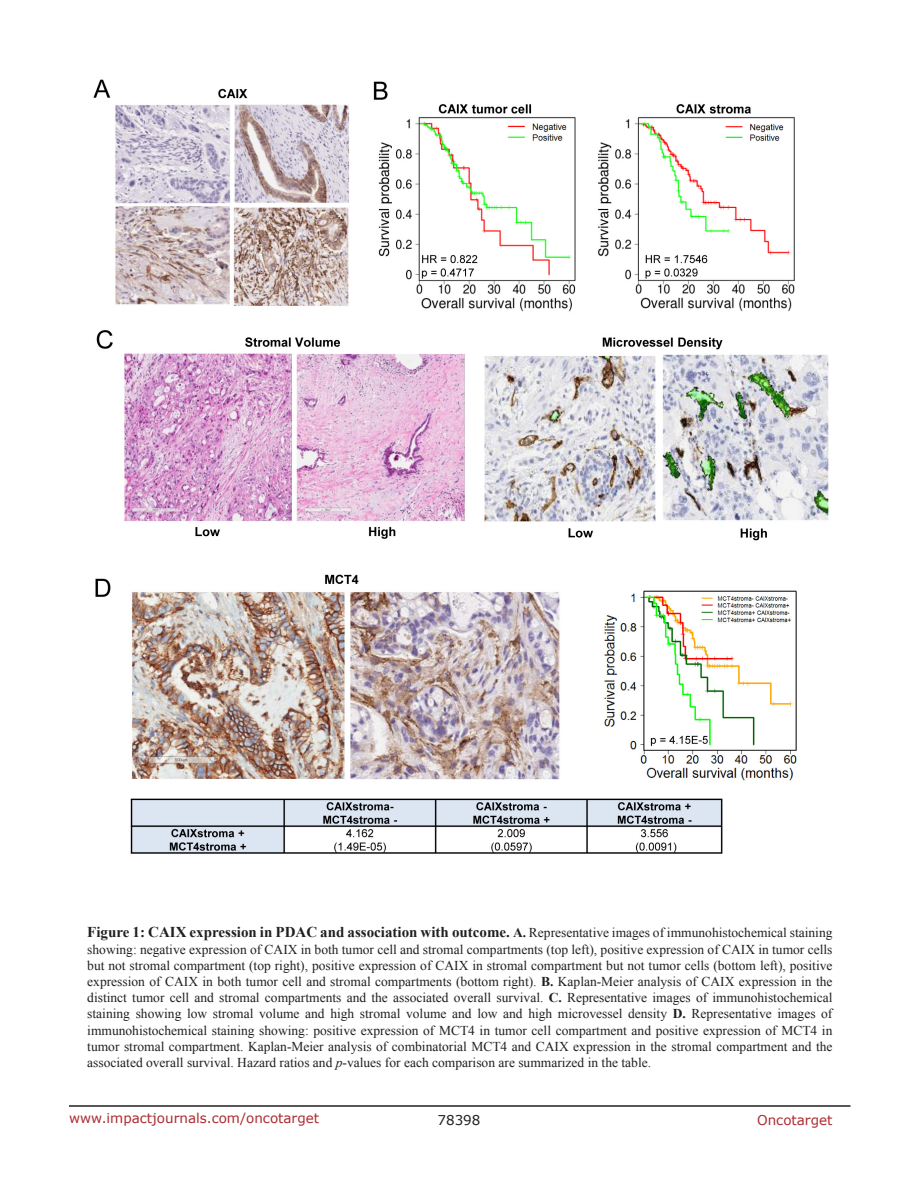
<style>
.page{position:relative;width:918px;height:1188px;background:#fff}
.page>*{position:absolute;margin:0;border:0;box-sizing:border-box;transform-origin:0 0}
.FigureText{font:700 15px "Times New Roman";color:#221f22}
.FigureText-2{font:13.5px/16.2px "Times New Roman";color:#221f22;text-align:justify}
.t1{font:13.5px "Verdana";color:#ac2b31}
.t2{font:13.5px "Verdana";color:#221f22}
.s1{font-size:13.5px}
.s2{font-weight:400;font-size:13.5px}
.s3{font-weight:700}
.s4{font-style:italic}
</style>
<div class="page">
<hr style="left:69px;top:1105px;width:781px;height:2px;background:#231f20">
<img style="left:93px;top:79px;width:736px;height:775px">
<p class="FigureText" style="left:87px;top:922px;width:747px">Figure 1: CAIX expression in PDAC and association with outcome. <span class="s1">A.</span> <span class="s2">Representative images of immunohistochemical staining</span></p>
<p class="FigureText-2" style="left:87px;top:941px;width:747px">showing: negative expression of CAIX in both tumor cell and stromal compartments (top left), positive expression of CAIX in tumor cells but not stromal compartment (top right), positive expression of CAIX in stromal compartment but not tumor cells (bottom left), positive expression of CAIX in both tumor cell and stromal compartments (bottom right). <span class="s3">B.</span> Kaplan-Meier analysis of CAIX expression in the distinct tumor cell and stromal compartments and the associated overall survival. <span class="s3">C.</span> Representative images of immunohistochemical staining showing low stromal volume and high stromal volume and low and high microvessel density <span class="s3">D.</span> Representative images of immunohistochemical staining showing: positive expression of MCT4 in tumor cell compartment and positive expression of MCT4 in tumor stromal compartment. Kaplan-Meier analysis of combinatorial MCT4 and CAIX expression in the stromal compartment and the associated overall survival. Hazard ratios and <span class="s4">p</span>-values for each comparison are summarized in the table.</p>
<p class="t1" style="left:69px;top:1109px;width:252px">www.impactjournals.com/oncotarget</p>
<p class="t2" style="left:438px;top:1111px;width:44px">78398</p>
<p class="t1" style="left:757px;top:1111px;width:77px">Oncotarget</p>
</div>
